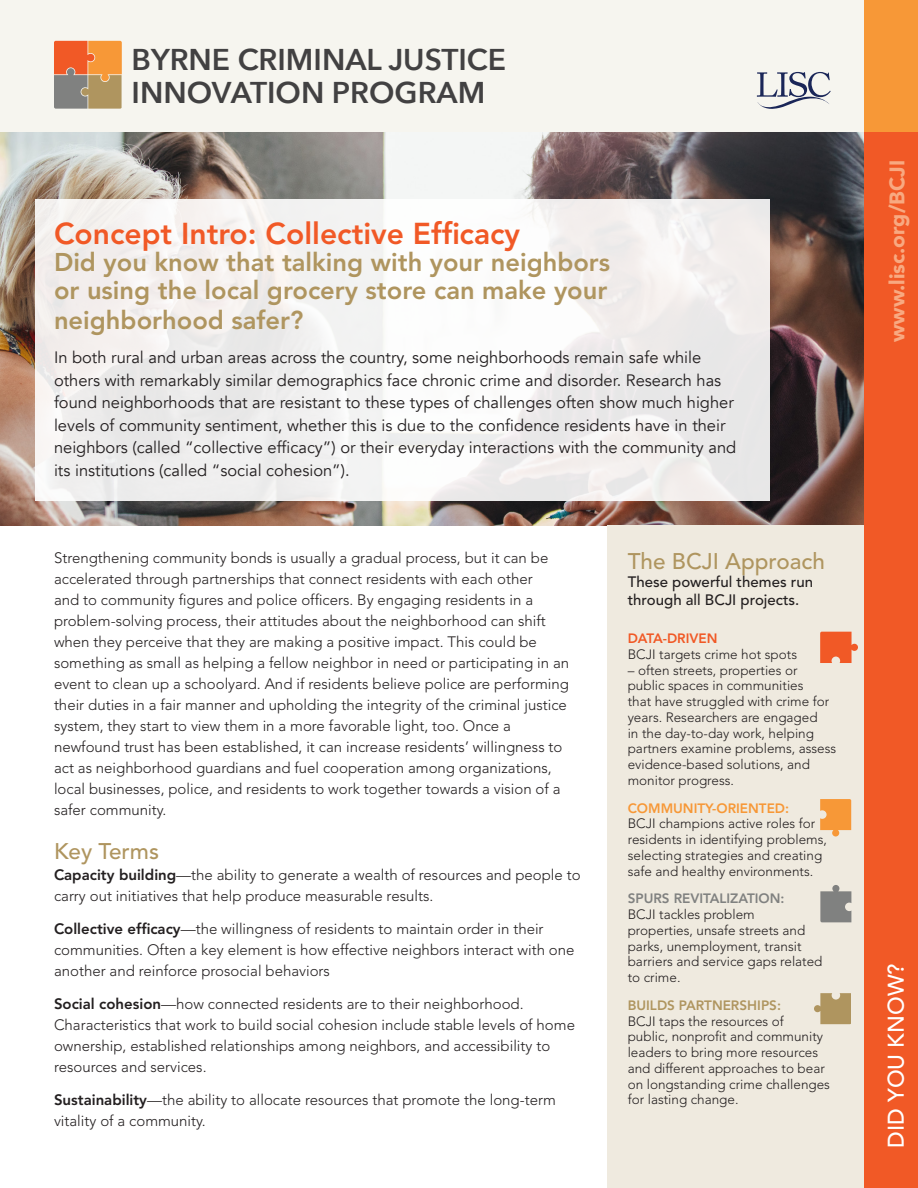
<style>
.page{position:relative;width:918px;height:1188px;background:#fff}
.page>*{position:absolute;margin:0;border:0;box-sizing:border-box;transform-origin:0 0}
.t1{font:600 30px/32.4px "Avenir Next";color:#424142}
.body_text{font:800 30px "Avenir";color:#f15926}
.body_text-2{font:800 25.5px/27.5px "Avenir";color:#af955f}
.Heading{font:500 22.5px "Avenir";color:#af955f}
.sidebar{font:500 22.5px "Avenir";color:#fff}
.body_text-3{font:900 21px "Avenir";color:#f8a981}
.body_text-4{font:16.5px/22.5px "Avenir";color:#231f20}
.body_text-5{font:300 15px/21px "Avenir";color:#231f20}
.Sidebar_text{font:500 15px/18px "Avenir";color:#231f20}
.Sidebar_text-2{font:300 13.5px/15.8px "Avenir";color:#231f20}
.s1{font-weight:800}
.s2{font-weight:800;color:#f15926}
.s3{font-weight:800;color:#f79837}
.s4{font-weight:800;color:#808180}
.s5{font-weight:800;color:#af955f}
</style>
<div class="page">
<img style="left:0;top:132px;width:864px;height:393px">
<div style="left:864px;top:132px;width:54px;height:1056px;background:#f15926"></div>
<div style="left:0;top:0;width:918px;height:132px;background:#f6f5ef"></div>
<div style="left:864px;top:0;width:54px;height:132px;background:#f79837"></div>
<svg style="left:757px;top:72px;width:74px;height:37px"></svg>
<svg style="left:54px;top:41px;width:68px;height:68px;background:#c78655"></svg>
<div style="left:608px;top:525px;width:256px;height:663px;background:#efeadf"></div>
<svg style="left:820px;top:885px;width:31px;height:37px"></svg>
<svg style="left:814px;top:993px;width:37px;height:31px"></svg>
<svg style="left:820px;top:799px;width:31px;height:38px"></svg>
<svg style="left:820px;top:632px;width:38px;height:31px"></svg>
<div style="left:35px;top:199px;width:735px;height:302px;background:linear-gradient(to right,#f3f1f0,#f2f1f0)"></div>
<p class="t1" style="left:132px;top:43px;width:376px">BYRNE CRIMINAL JUSTICE<br>INNOVATION PROGRAM</p>
<p class="body_text" style="left:54px;top:216px;width:468px">Concept Intro: Collective Efficacy</p>
<p class="body_text-2" style="left:54px;top:249px;width:558px">Did you know that talking with your neighbors or using the local grocery store can make your</p>
<p class="body_text-2" style="left:54px;top:306px;width:251px">neighborhood safer?</p>
<p class="body_text-4" style="left:54px;top:347px;width:684px">In both rural and urban areas across the country, some neighborhoods remain safe while others with remarkably similar demographics face chronic crime and disorder. Research has found neighborhoods that are resistant to these types of challenges often show much higher levels of community sentiment, whether this is due to the confidence residents have in their neighbors (called “collective efficacy”) or their everyday interactions with the community and its institutions (called “social cohesion”).</p>
<p class="body_text-5" style="left:54px;top:547px;width:517px">Strengthening community bonds is usually a gradual process, but it can be accelerated through partnerships that connect residents with each other<br>and to community figures and police officers. By engaging residents in a problem-solving process, their attitudes about the neighborhood can shift when they perceive that they are making a positive impact. This could be something as small as helping a fellow neighbor in need or participating in an event to clean up a schoolyard. And if residents believe police are performing their duties in a fair manner and upholding the integrity of the criminal justice system, they start to view them in a more favorable light, too. Once a newfound trust has been established, it can increase residents’ willingness to act as neighborhood guardians and fuel cooperation among organizations, local businesses, police, and residents to work together towards a vision of a safer community.</p>
<p class="Heading" style="left:54px;top:838px;width:107px">Key Terms</p>
<p class="body_text-5" style="left:54px;top:864px;width:528px"><span class="s1">Capacity building</span>—the ability to generate a wealth of resources and people to carry out initiatives that help produce measurable results.</p>
<p class="body_text-5" style="left:54px;top:918px;width:522px"><span class="s1">Collective efficacy</span>—the willingness of residents to maintain order in their communities. Often a key element is how effective neighbors interact with one another and reinforce prosocial behaviors</p>
<p class="body_text-5" style="left:54px;top:993px;width:523px"><span class="s1">Social cohesion</span>—how connected residents are to their neighborhood.<br>Characteristics that work to build social cohesion include stable levels of home ownership, established relationships among neighbors, and accessibility to resources and services.</p>
<p class="body_text-5" style="left:54px;top:1089px;width:503px"><span class="s1">Sustainability</span>—the ability to allocate resources that promote the long-term vitality of a community.</p>
<p class="Heading" style="left:628px;top:548px;width:199px">The BCJI Approach</p>
<p class="Sidebar_text" style="left:628px;top:573px;width:187px">These powerful themes run through all BCJI projects.</p>
<p class="Sidebar_text-2" style="left:628px;top:631px;width:171px"><span class="s2">DATA-DRIVEN<br></span>BCJI targets crime hot spots</p>
<p class="Sidebar_text-2" style="left:628px;top:662px;width:210px">– often streets, properties or public spaces in communities<br>that have struggled with crime for years. Researchers are engaged<br>in the day-to-day work, helping partners examine problems, assess evidence-based solutions, and monitor progress.</p>
<p class="Sidebar_text-2" style="left:628px;top:800px;width:201px"><span class="s3">COMMUNITY-ORIENTED:<br></span>BCJI champions active roles for residents in identifying problems, selecting strategies and creating safe and healthy environments.</p>
<p class="Sidebar_text-2" style="left:628px;top:891px;width:196px"><span class="s4">SPURS REVITALIZATION:<br></span>BCJI tackles problem properties, unsafe streets and parks, unemployment, transit barriers and service gaps related to crime.</p>
<p class="Sidebar_text-2" style="left:628px;top:997px;width:204px"><span class="s5">BUILDS PARTNERSHIPS:<br></span>BCJI taps the resources of<br>public, nonprofit and community leaders to bring more resources and different approaches to bear on longstanding crime challenges for lasting change.</p>
<p class="body_text-3" style="left:884px;top:342px;width:183px;rotate:-90deg">www.lisc.org/BCJI</p>
<p class="sidebar" style="left:883px;top:1148px;width:186px;rotate:-90deg">DID YOU KNOW?</p>
</div>
